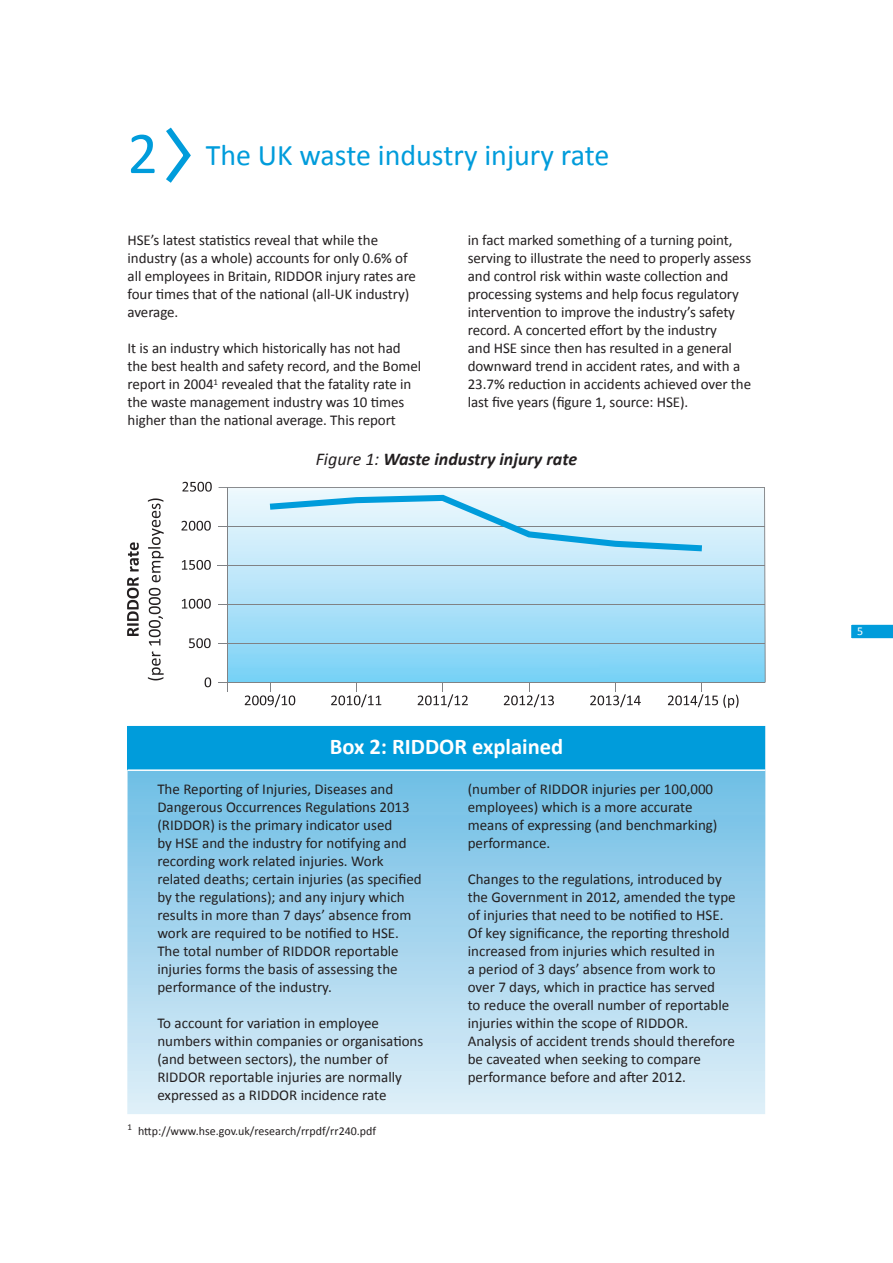
<style>
.page{position:relative;width:893px;height:1263px;background:#fff}
.page>*{position:absolute;margin:0;border:0;box-sizing:border-box;transform-origin:0 0}
.t1{font:30px "Calibri";color:#009cdb}
.t2{font:700 22.5px "Calibri";color:#fff}
.t3{font:italic 700 18px "Calibri";color:#231f20}
.t4{font:15px/18px "Calibri";color:#231f20}
.t5{font:12px "Calibri";color:#231f20}
.t6{font:12px "Calibri";color:#fff}
.s1{font-size:60px}
.s2{font-weight:400}
</style>
<div class="page">
<hr style="left:218px;top:682px;width:547px;height:1px;background:#808285">
<hr style="left:218px;top:604px;width:547px;height:1px;background:#808285">
<hr style="left:218px;top:565px;width:547px;height:1px;background:#808285">
<svg style="left:219px;top:487px;width:547px;height:195px;background:#abdff5"></svg>
<hr style="left:227px;top:487px;width:1px;height:205px;background:#808285">
<svg style="left:182px;top:482px;width:30px;height:10px"></svg>
<svg style="left:181px;top:521px;width:30px;height:10px"></svg>
<svg style="left:182px;top:560px;width:29px;height:10px"></svg>
<svg style="left:182px;top:599px;width:29px;height:10px"></svg>
<svg style="left:245px;top:683px;width:50px;height:24px"></svg>
<svg style="left:127px;top:577px;width:12px;height:59px"></svg>
<svg style="left:128px;top:542px;width:11px;height:29px"></svg>
<svg style="left:148px;top:651px;width:16px;height:29px"></svg>
<svg style="left:149px;top:588px;width:14px;height:57px"></svg>
<svg style="left:148px;top:498px;width:16px;height:84px"></svg>
<svg style="left:331px;top:683px;width:50px;height:24px"></svg>
<svg style="left:418px;top:683px;width:50px;height:24px"></svg>
<svg style="left:504px;top:683px;width:50px;height:24px"></svg>
<svg style="left:590px;top:683px;width:51px;height:24px"></svg>
<svg style="left:668px;top:683px;width:70px;height:25px"></svg>
<svg style="left:189px;top:638px;width:22px;height:10px"></svg>
<svg style="left:205px;top:677px;width:6px;height:10px"></svg>
<svg style="left:270px;top:495px;width:432px;height:56px;background:#c2e6f6"></svg>
<svg style="left:166px;top:127px;width:25px;height:56px"></svg>
<svg style="left:127px;top:726px;width:638px;height:388px;background:#a7d6ee"></svg>
<div style="left:128px;top:726px;width:637px;height:44px;background:#009cdb"></div>
<hr style="left:128px;top:769px;width:637px;height:2px;background:#fff">
<svg style="left:851px;top:624px;width:42px;height:15px"></svg>
<h1 class="t1" style="left:128px;top:136px;width:483px"><span class="s1">2</span> The UK waste industry injury rate</h1>
<p class="t4" style="left:128px;top:231px;width:290px">HSE’s latest statistics reveal that while the industry (as a whole) accounts for only 0.6% of all employees in Britain, RIDDOR injury rates are four times that of the national (all-UK industry) average.</p>
<p class="t4" style="left:128px;top:339px;width:295px">It is an industry which historically has not had the best health and safety record, and the Bomel report in 2004<sup>1</sup> revealed that the fatality rate in the waste management industry was 10 times higher than the national average. This report</p>
<p class="t4" style="left:468px;top:231px;width:285px">in fact marked something of a turning point, serving to illustrate the need to properly assess and control risk within waste collection and processing systems and help focus regulatory intervention to improve the industry’s safety record. A concerted effort by the industry<br>and HSE since then has resulted in a general downward trend in accident rates, and with a 23.7% reduction in accidents achieved over the last five years (figure 1, source: HSE).</p>
<p class="t3" style="left:316px;top:447px;width:263px"><span class="s2">Figure 1:</span> Waste industry injury rate</p>
<h2 class="t2" style="left:330px;top:732px;width:235px">Box 2: RIDDOR explained</h2>
<p class="t4" style="left:157px;top:780px;width:266px">The Reporting of Injuries, Diseases and Dangerous Occurrences Regulations 2013 (RIDDOR) is the primary indicator used<br>by HSE and the industry for notifying and recording work related injuries. Work related deaths; certain injuries (as specified by the regulations); and any injury which results in more than 7 days’ absence from work are required to be notified to HSE.<br>The total number of RIDDOR reportable injuries forms the basis of assessing the performance of the industry.</p>
<p class="t4" style="left:157px;top:1014px;width:267px">To account for variation in employee numbers within companies or organisations (and between sectors), the number of RIDDOR reportable injuries are normally expressed as a RIDDOR incidence rate</p>
<p class="t4" style="left:468px;top:780px;width:251px">(number of RIDDOR injuries per 100,000 employees) which is a more accurate means of expressing (and benchmarking) performance.</p>
<p class="t4" style="left:468px;top:870px;width:269px">Changes to the regulations, introduced by the Government in 2012, amended the type of injuries that need to be notified to HSE.<br>Of key significance, the reporting threshold increased from injuries which resulted in<br>a period of 3 days’ absence from work to over 7 days, which in practice has served<br>to reduce the overall number of reportable injuries within the scope of RIDDOR.<br>Analysis of accident trends should therefore be caveated when seeking to compare performance before and after 2012.</p>
<p class="t5" style="left:128px;top:1123px;width:250px"><sup>1</sup> http://www.hse.gov.uk/research/rrpdf/rr240.pdf</p>
<p class="t6" style="left:857px;top:623px;width:8px">5</p>
</div>
